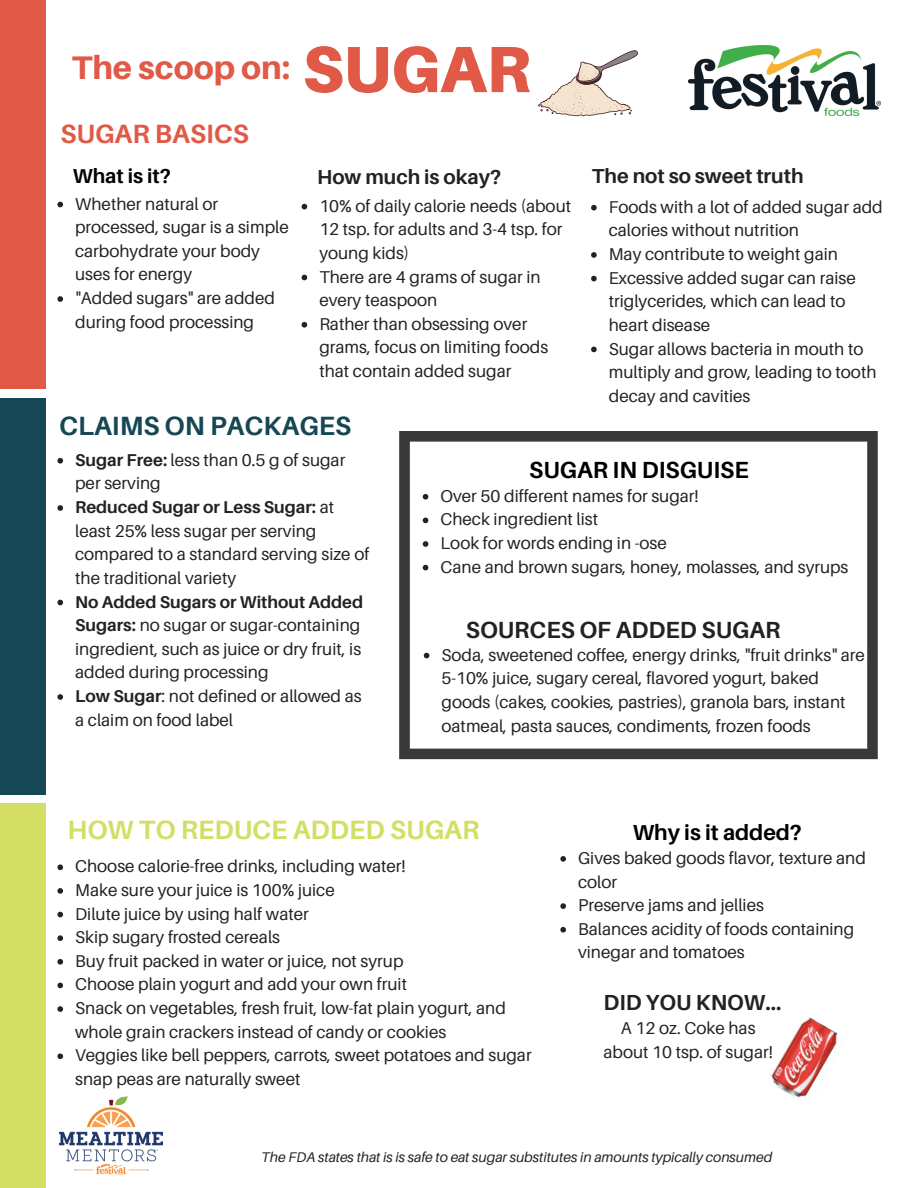
<style>
.page{position:relative;width:918px;height:1188px;background:#fff}
.page>*{position:absolute;margin:0;border:0;box-sizing:border-box;transform-origin:0 0}
.t1{font:900 65.4px "Aileron";color:#e05a47}
.t2{font:800 32.7px "Aileron";color:#e05a47}
.t3{font:700 26.4px "Aileron";color:#d2df64}
.t4{font:700 26.4px "Aileron";color:#154854}
.t5{font:700 26.4px "Aileron";color:#e05a47}
.t6{font:700 23.4px "Aileron";color:#222}
.t7{font:700 23.4px "Aileron";color:#000}
.t8{font:700 21.75px "Aileron";color:#000}
.t9{font:700 21.75px "Aileron";color:#222}
.t10{font:700 20.25px "Aileron";color:#222}
.t11{font:700 20.25px "Aileron";color:#000}
.t12{font:17.1px/23.7px "Aileron";color:#222}
.t13{font:italic 13.95px "Aileron";color:#222}
.s1{font-weight:700}
</style>
<div class="page">
<div style="left:0;top:0;width:45px;height:389px;background:#e05a47"></div>
<div style="left:0;top:398px;width:45px;height:396px;background:#154854"></div>
<div style="left:0;top:804px;width:45px;height:384px;background:#d2df64"></div>
<svg style="left:399px;top:431px;width:479px;height:328px"></svg>
<svg style="left:538px;top:50px;width:100px;height:66px"></svg>
<img style="left:771px;top:1017px;width:67px;height:81px">
<img style="left:59px;top:1096px;width:104px;height:79px">
<img style="left:688px;top:46px;width:193px;height:70px">
<svg style="left:57px;top:202px;width:6px;height:5px"></svg>
<svg style="left:57px;top:296px;width:6px;height:6px"></svg>
<svg style="left:302px;top:204px;width:5px;height:5px"></svg>
<svg style="left:302px;top:275px;width:5px;height:5px"></svg>
<svg style="left:302px;top:322px;width:5px;height:6px"></svg>
<svg style="left:591px;top:205px;width:6px;height:6px"></svg>
<svg style="left:591px;top:252px;width:6px;height:6px"></svg>
<svg style="left:591px;top:276px;width:6px;height:5px"></svg>
<svg style="left:591px;top:347px;width:6px;height:5px"></svg>
<svg style="left:57px;top:458px;width:6px;height:6px"></svg>
<svg style="left:57px;top:505px;width:6px;height:6px"></svg>
<svg style="left:57px;top:600px;width:6px;height:5px"></svg>
<svg style="left:57px;top:694px;width:6px;height:6px"></svg>
<svg style="left:57px;top:864px;width:6px;height:6px"></svg>
<svg style="left:57px;top:888px;width:6px;height:6px"></svg>
<svg style="left:57px;top:912px;width:6px;height:5px"></svg>
<svg style="left:57px;top:935px;width:6px;height:6px"></svg>
<svg style="left:57px;top:959px;width:6px;height:6px"></svg>
<svg style="left:57px;top:983px;width:6px;height:5px"></svg>
<svg style="left:57px;top:1006px;width:6px;height:6px"></svg>
<svg style="left:57px;top:1053px;width:6px;height:6px"></svg>
<svg style="left:560px;top:856px;width:6px;height:6px"></svg>
<svg style="left:560px;top:903px;width:6px;height:6px"></svg>
<svg style="left:560px;top:927px;width:6px;height:6px"></svg>
<p class="t2" style="left:72px;top:48px;width:220px">The scoop on:</p>
<p class="t5" style="left:60px;top:118px;width:190px">SUGAR BASICS</p>
<p class="t11" style="left:73px;top:164px;width:100px">What is it?</p>
<p class="t12" style="left:75px;top:191px;width:215px">Whether natural or processed, sugar is a simple carbohydrate your body uses for energy</p>
<p class="t12" style="left:75px;top:286px;width:201px">"Added sugars" are added during food processing</p>
<p class="t1" style="left:303px;top:29px;width:230px">SUGAR</p>
<h3 class="t10" style="left:317px;top:165px;width:186px">How much is okay?</h3>
<p class="t12" style="left:319px;top:194px;width:253px">10% of daily calorie needs (about<br>12 tsp. for adults and 3-4 tsp. for young kids)</p>
<p class="t12" style="left:319px;top:264px;width:223px">There are 4 grams of sugar in every teaspoon</p>
<p class="t12" style="left:319px;top:312px;width:230px">Rather than obsessing over grams, focus on limiting foods that contain added sugar</p>
<p class="t4" style="left:59px;top:409px;width:294px">CLAIMS ON PACKAGES</p>
<p class="t10" style="left:592px;top:164px;width:213px">The not so sweet truth</p>
<h4 class="t12" style="left:609px;top:195px;width:276px">Foods with a lot of added sugar add calories without nutrition</h4>
<h4 class="t12" style="left:609px;top:242px;width:231px">May contribute to weight gain</h4>
<p class="t12" style="left:609px;top:265px;width:249px">Excessive added sugar can raise triglycerides, which can lead to heart disease</p>
<p class="t12" style="left:609px;top:336px;width:269px">Sugar allows bacteria in mouth to multiply and grow, leading to tooth decay and cavities</p>
<p class="t12" style="left:75px;top:448px;width:272px"><span class="s1">Sugar Free:</span> less than 0.5 g of sugar per serving</p>
<p class="t12" style="left:75px;top:495px;width:296px"><span class="s1">Reduced Sugar or Less Sugar:</span> at least 25% less sugar per serving compared to a standard serving size of the traditional variety</p>
<p class="t12" style="left:75px;top:589px;width:289px"><span class="s1">No Added Sugars or Without Added Sugars:</span> no sugar or sugar-containing ingredient, such as juice or dry fruit, is added during processing</p>
<h3 class="t12" style="left:75px;top:684px;width:288px"><span class="s1">Low Sugar</span>: not defined or allowed as a claim on food label</h3>
<h1 class="t7" style="left:529px;top:455px;width:221px">SUGAR IN DISGUISE</h1>
<h2 class="t12" style="left:440px;top:484px;width:260px">Over 50 different names for sugar!</h2>
<h3 class="t12" style="left:440px;top:507px;width:159px">Check ingredient list</h3>
<p class="t12" style="left:440px;top:531px;width:228px">Look for words ending in -ose</p>
<h6 class="t12" style="left:440px;top:555px;width:410px">Cane and brown sugars, honey, molasses, and syrups</h6>
<h6 class="t6" style="left:466px;top:615px;width:316px">SOURCES OF ADDED SUGAR</h6>
<h6 class="t12" style="left:442px;top:642px;width:425px">Soda, sweetened coffee, energy drinks, "fruit drinks" are 5-10% juice, sugary cereal, flavored yogurt, baked goods (cakes, cookies, pastries), granola bars, instant oatmeal, pasta sauces, condiments, frozen foods</h6>
<p class="t3" style="left:68px;top:814px;width:413px">HOW TO REDUCE ADDED SUGAR</p>
<h5 class="t12" style="left:75px;top:854px;width:332px">Choose calorie-free drinks, including water!</h5>
<p class="t12" style="left:75px;top:878px;width:261px">Make sure your juice is 100% juice</p>
<p class="t12" style="left:75px;top:901px;width:235px">Dilute juice by using half water</p>
<p class="t12" style="left:75px;top:925px;width:206px">Skip sugary frosted cereals</p>
<p class="t12" style="left:75px;top:949px;width:330px">Buy fruit packed in water or juice, not syrup</p>
<p class="t12" style="left:75px;top:972px;width:333px">Choose plain yogurt and add your own fruit</p>
<p class="t12" style="left:75px;top:996px;width:432px">Snack on vegetables, fresh fruit, low-fat plain yogurt, and whole grain crackers instead of candy or cookies</p>
<p class="t12" style="left:75px;top:1043px;width:458px">Veggies like bell peppers, carrots, sweet potatoes and sugar snap peas are naturally sweet</p>
<p class="t8" style="left:633px;top:819px;width:171px">Why is it added?</p>
<p class="t12" style="left:578px;top:846px;width:289px">Gives baked goods flavor, texture and color</p>
<p class="t12" style="left:578px;top:893px;width:187px">Preserve jams and jellies</p>
<h4 class="t12" style="left:578px;top:917px;width:278px">Balances acidity of foods containing vinegar and tomatoes</h4>
<p class="t9" style="left:604px;top:989px;width:179px">DID YOU KNOW...</p>
<p class="t12" style="left:604px;top:1016px;width:171px;text-align:center">A 12 oz. Coke has about 10 tsp. of sugar!</p>
<p class="t13" style="left:261px;top:1149px;width:513px">The FDA states that is is safe to eat sugar substitutes in amounts typically consumed</p>
</div>
